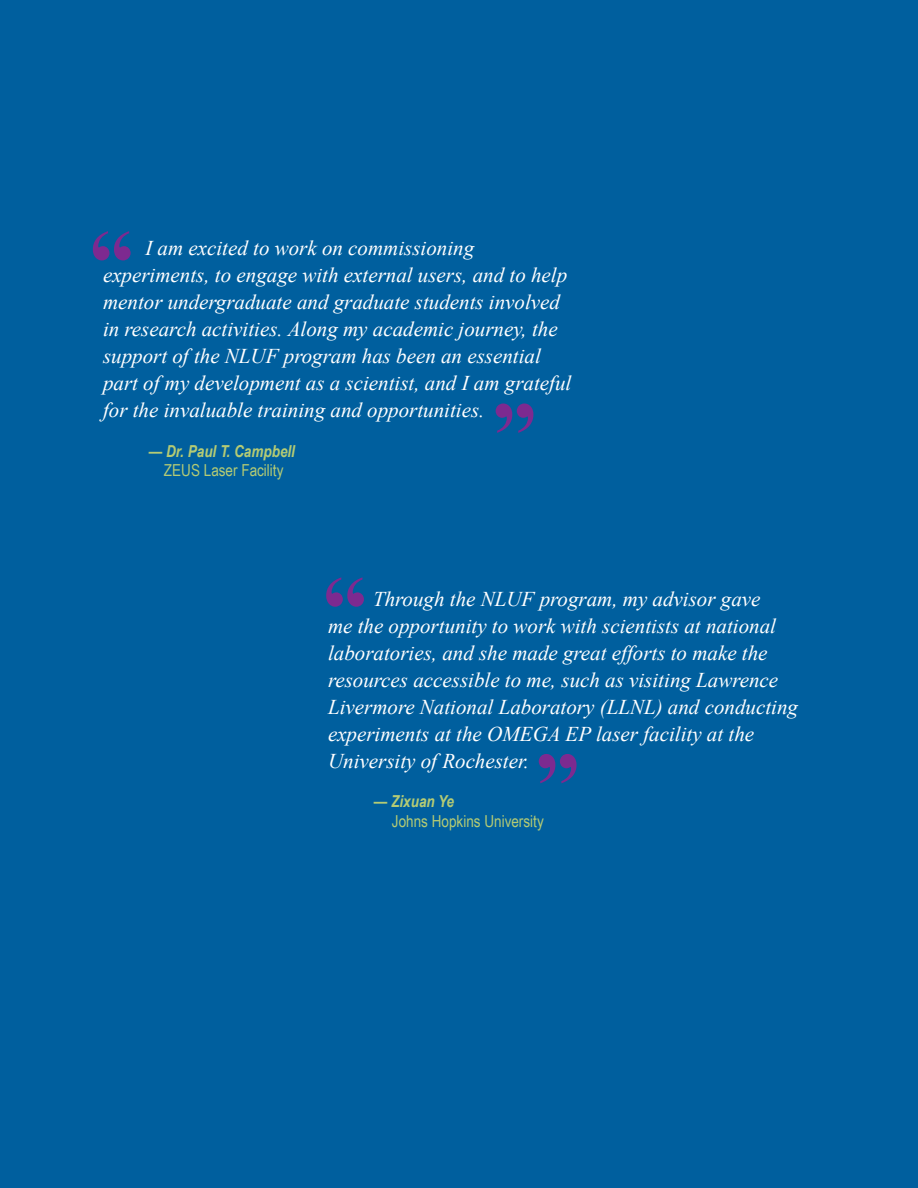
<style>
.page{position:relative;width:918px;height:1188px;background:#005f9e}
.page>*{position:absolute;margin:0;border:0;box-sizing:border-box;transform-origin:0 0}
.t1{font:700 90px "Times New Roman";color:#7d2a90}
.t2{font:italic 21px/27px "Times New Roman";color:#fff}
.t3{font:16.5px "Arial Narrow";color:#b4cb74}
.t4{font:italic 700 16.5px "Arial Narrow";color:#b4cb74}
</style>
<div class="page">
<h1 class="t1" style="left:89px;top:200px;width:46px">“</h1>
<p class="t2" style="left:103px;top:234px;width:470px;text-indent:42px">I am excited to work on commissioning experiments, to engage with external users, and to help mentor undergraduate and graduate students involved in research activities. Along my academic journey, the support of the NLUF program has been an essential part of my development as a scientist, and I am grateful for the invaluable training and opportunities.</p>
<h1 class="t1" style="left:492px;top:372px;width:46px">”</h1>
<p class="t4" style="left:149px;top:438px;width:148px">— Dr. Paul T. Campbell</p>
<p class="t3" style="left:164px;top:458px;width:121px">ZEUS Laser Facility</p>
<h1 class="t1" style="left:323px;top:546px;width:46px">“</h1>
<p class="t2" style="left:328px;top:585px;width:472px;text-indent:45px">Through the NLUF program, my advisor gave<br>me the opportunity to work with scientists at national laboratories, and she made great efforts to make the resources accessible to me, such as visiting Lawrence Livermore National Laboratory (LLNL) and conducting experiments at the OMEGA EP laser facility at the University of Rochester.</p>
<h1 class="t1" style="left:535px;top:723px;width:46px">”</h1>
<p class="t4" style="left:374px;top:789px;width:82px">— Zixuan Ye</p>
<p class="t3" style="left:392px;top:809px;width:153px">Johns Hopkins University</p>
</div>
